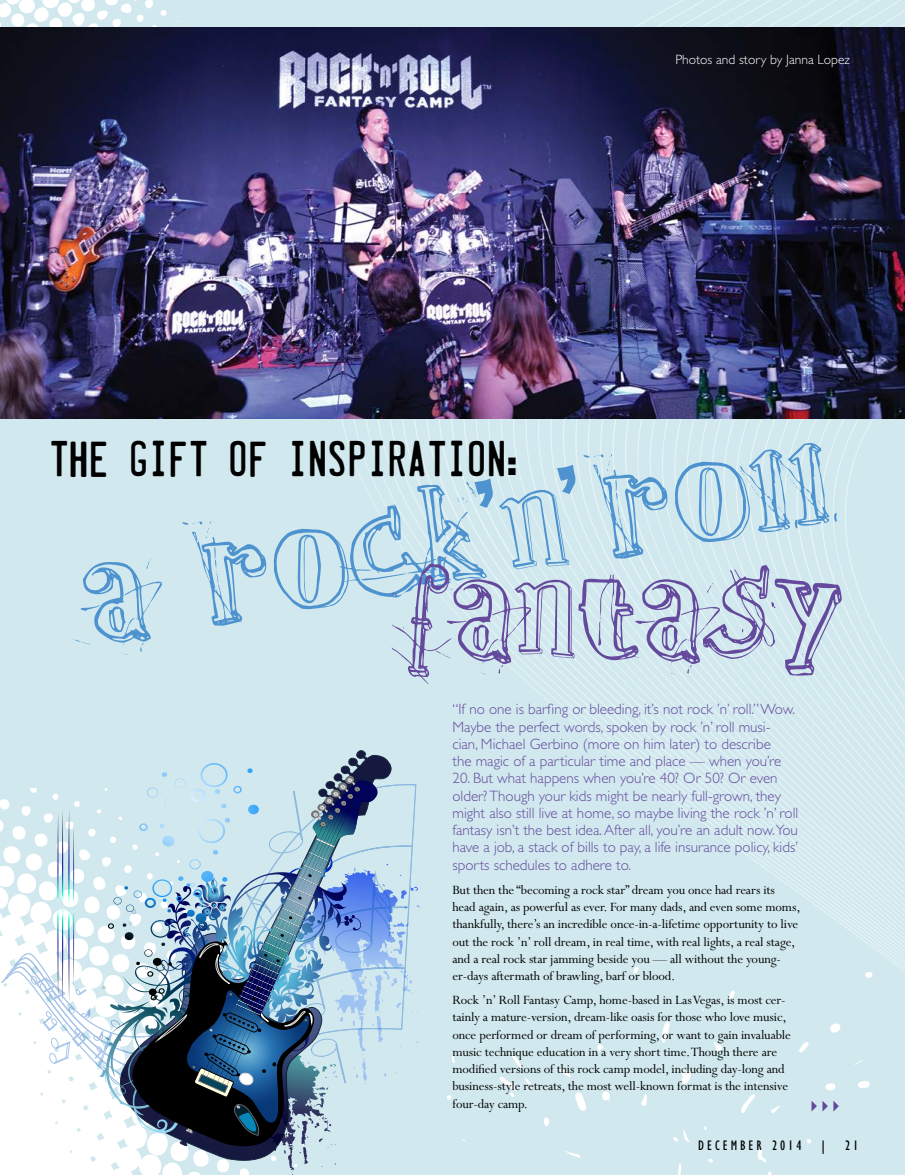
<style>
.page{position:relative;width:905px;height:1175px;background:#fff}
.page>*{position:absolute;margin:0;border:0;box-sizing:border-box;transform-origin:0 0}
.t1{font:102.3px "jamaistevie";color:#4e93cf}
.t2{font:102.3px "jamaistevie";color:#64499d}
.t3{font:45.3px "License Plate";color:#000}
.t4{font:300 15px/17.2px "Gill Sans";color:#64499d}
.t5{font:14.25px/17.2px "Perpetua";letter-spacing:-.01em;color:#000}
.t6{font:condensed 14.25px "Gill Sans";letter-spacing:.2em;color:#000}
.t7{font:300 13.5px "Gill Sans";color:#fff}
.s1{font-family:"Arial";font-weight:900;font-size:33.75px}
</style>
<div class="page">
<div style="left:0;top:0;width:904px;height:1174px;background:#d1e9ee"></div>
<div style="left:1px;top:1077px;width:146px;height:97px;background:#fff"></div>
<svg style="left:700px;top:8px;width:204px;height:1155px"></svg>
<svg style="left:714px;top:22px;width:190px;height:1141px"></svg>
<svg style="left:726px;top:419px;width:12px;height:744px"></svg>
<svg style="left:738px;top:419px;width:12px;height:744px"></svg>
<svg style="left:750px;top:419px;width:12px;height:744px"></svg>
<svg style="left:762px;top:419px;width:12px;height:755px"></svg>
<svg style="left:774px;top:419px;width:12px;height:744px"></svg>
<svg style="left:786px;top:419px;width:12px;height:744px"></svg>
<svg style="left:798px;top:419px;width:45px;height:744px"></svg>
<svg style="left:843px;top:419px;width:61px;height:744px"></svg>
<svg style="left:1px;top:0;width:178px;height:27px"></svg>
<img style="left:1px;top:27px;width:903px;height:392px">
<img style="left:0;top:4px;width:1px;height:1170px">
<svg style="left:7px;top:1067px;width:113px;height:41px;background:#f8fbfc"></svg>
<svg style="left:120px;top:750px;width:270px;height:410px"></svg>
<svg style="left:1px;top:809px;width:119px;height:258px"></svg>
<svg style="left:132px;top:775px;width:15px;height:373px"></svg>
<img style="left:147px;top:763px;width:273px;height:412px">
<svg style="left:811px;top:1100px;width:27px;height:11px"></svg>
<svg style="left:474px;top:478px;width:21px;height:31px"></svg>
<svg style="left:557px;top:465px;width:21px;height:30px"></svg>
<p class="t7" style="left:675px;top:52px;width:176px">Photos and story by Janna Lopez</p>
<h1 class="t1" style="left:590px;top:455px;width:231px;rotate:-10deg">ROLL</h1>
<h1 class="t2" style="left:401px;top:552px;width:449px">FANTASY</h1>
<h2 class="t3" style="left:49px;top:436px;width:470px">THE GIFT OF INSPIRATION<span class="s1">:</span></h2>
<h1 class="t1" style="left:73px;top:542px;width:487px;rotate:-10deg">A ROCK N</h1>
<p class="t4" style="left:452px;top:700px;width:344px">“If no one is barfing or bleeding, it’s not rock ’n’ roll.” Wow.<br>Maybe the perfect words, spoken by rock ’n’ roll musi&shy;cian, Michael Gerbino (more on him later) to describe<br>the magic of a particular time and place — when you’re</p>
<p class="t4" style="left:452px;top:769px;width:347px">20. But what happens when you’re 40? Or 50? Or even older? Though your kids might be nearly full-grown, they might also still live at home, so maybe living the rock ’n’ roll fantasy isn’t the best idea. After all, you’re an adult now.You have a job, a stack of bills to pay, a life insurance policy, kids’ sports schedules to adhere to.</p>
<p class="t5" style="left:452px;top:881px;width:349px">But then the “becoming a rock star” dream you once had rears its head again, as powerful as ever. For many dads, and even some moms, thankfully, there’s an incredible once-in-a-lifetime opportunity to live out the rock ’n’ roll dream, in real time, with real lights, a real stage, and a real rock star jamming beside you — all without the young&shy;er-days aftermath of brawling, barf or blood.</p>
<p class="t5" style="left:452px;top:991px;width:340px">Rock ’n’ Roll Fantasy Camp, home-based in Las Vegas, is most cer&shy;tainly a mature-version, dream-like oasis for those who love music, once performed or dream of performing, or want to gain invaluable music technique education in a very short time. Though there are modified versions of this rock camp model, including day-long and business-style retreats, the most well-known format is the intensive four-day camp.</p>
<p class="t6" style="left:698px;top:1137px;width:105px">DECEMBER 2014</p>
<p class="t6" style="left:819px;top:1137px;width:9px">|</p>
<p class="t6" style="left:845px;top:1137px;width:15px">21</p>
</div>
